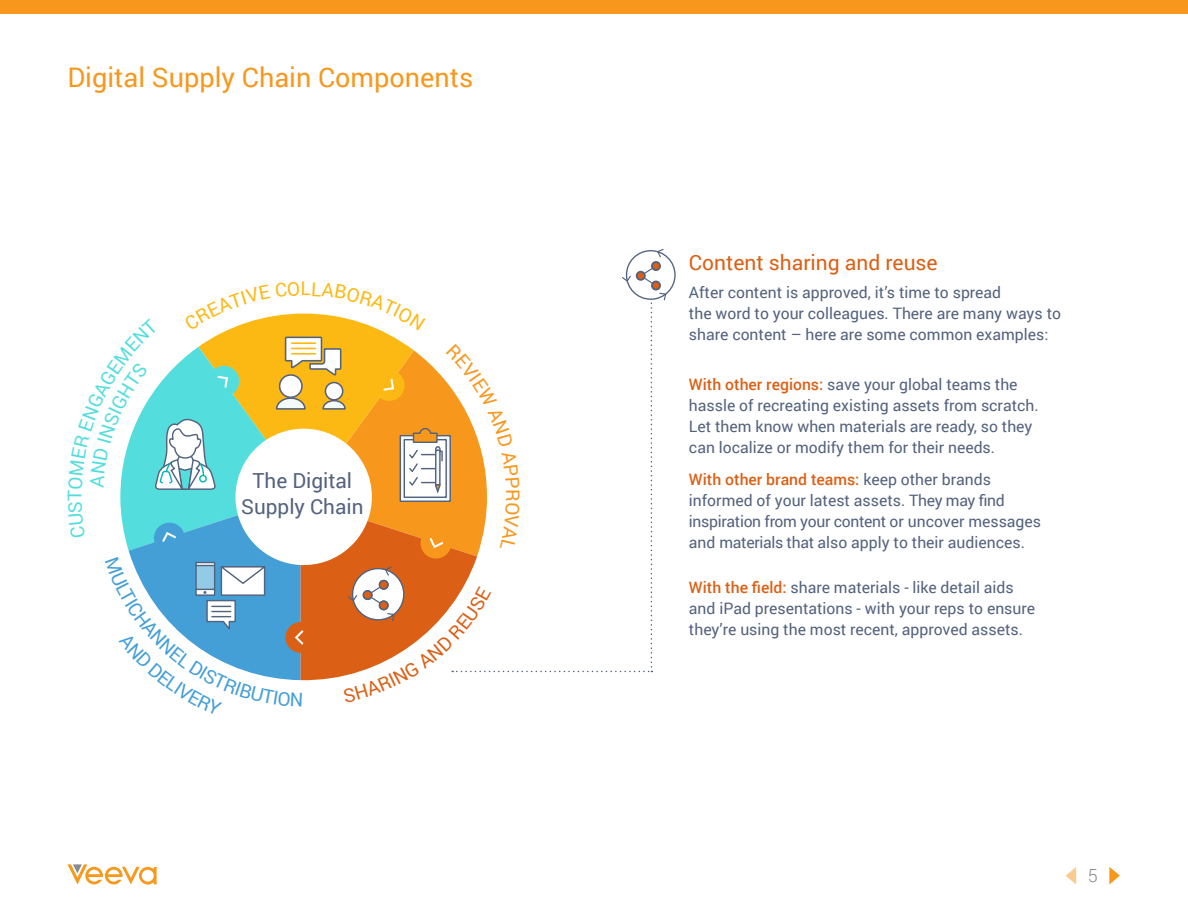
<style>
.page{position:relative;width:1188px;height:918px;background:#fff}
.page>*{position:absolute;margin:0;border:0;box-sizing:border-box;transform-origin:0 0}
.t1{font:27px "Roboto";color:#f7981d}
.t2{font:21px "Roboto";color:#db6015}
.t3{font:20.7px/26px "Roboto";color:#53627d;text-align:center}
.t4{font:19.05px "Roboto";color:#fdb913}
.t5{font:19.05px "Roboto";color:#f7981d}
.t6{font:19.05px "Roboto";color:#54dddd}
.t7{font:300 18px "Roboto";color:#898a8d}
.Body_Copy{font:15.75px/21px "Roboto";color:#53627d}
.s1{font-weight:500;color:#db6015}
</style>
<div class="page">
<svg style="left:68px;top:864px;width:89px;height:21px"></svg>
<svg style="left:1109px;top:867px;width:11px;height:18px"></svg>
<svg style="left:1066px;top:867px;width:10px;height:18px"></svg>
<div style="left:626px;top:250px;width:50px;height:50px;border:1px solid #53627d;border-radius:50%"></div>
<svg style="left:657px;top:249px;width:7px;height:8px"></svg>
<div style="left:652px;top:262px;width:8px;height:8px;background:#db6015;border-radius:50%"></div>
<div style="left:651px;top:261px;width:10px;height:10px;border:2px solid #53627d;border-radius:50%"></div>
<div style="left:0;top:0;width:1188px;height:14px;background:#f7981d"></div>
<svg style="left:120px;top:266px;width:546px;height:415px"></svg>
<p class="t1" style="left:68px;top:58px;width:407px">Digital Supply Chain Components</p>
<p class="t6" style="left:61px;top:501px;width:13px;rotate:-90deg">T</p>
<p class="t4" style="left:301px;top:275px;width:12px">L</p>
<p class="t3" style="left:241px;top:466px;width:124px">The Digital<br>Supply Chain</p>
<p class="t5" style="left:526px;top:489px;width:14px;rotate:90deg">R</p>
<p class="t2" style="left:689px;top:248px;width:250px">Content sharing and reuse</p>
<p class="Body_Copy" style="left:689px;top:281px;width:374px">After content is approved, it’s time to spread<br>the word to your colleagues. There are many ways to share content – here are some common examples:</p>
<p class="Body_Copy" style="left:689px;top:373px;width:351px"><span class="s1">With other regions:</span> save your global teams the hassle of recreating existing assets from scratch.<br>Let them know when materials are ready, so they can localize or modify them for their needs.</p>
<p class="Body_Copy" style="left:689px;top:469px;width:354px"><span class="s1">With other brand teams:</span> keep other brands informed of your latest assets. They may find inspiration from your content or uncover messages and materials that also apply to their audiences.</p>
<p class="Body_Copy" style="left:689px;top:576px;width:348px"><span class="s1">With the field:</span> share materials - like detail aids and iPad presentations - with your reps to ensure they’re using the most recent, approved assets.</p>
<p class="t7" style="left:1088px;top:863px;width:11px">5</p>
</div>
